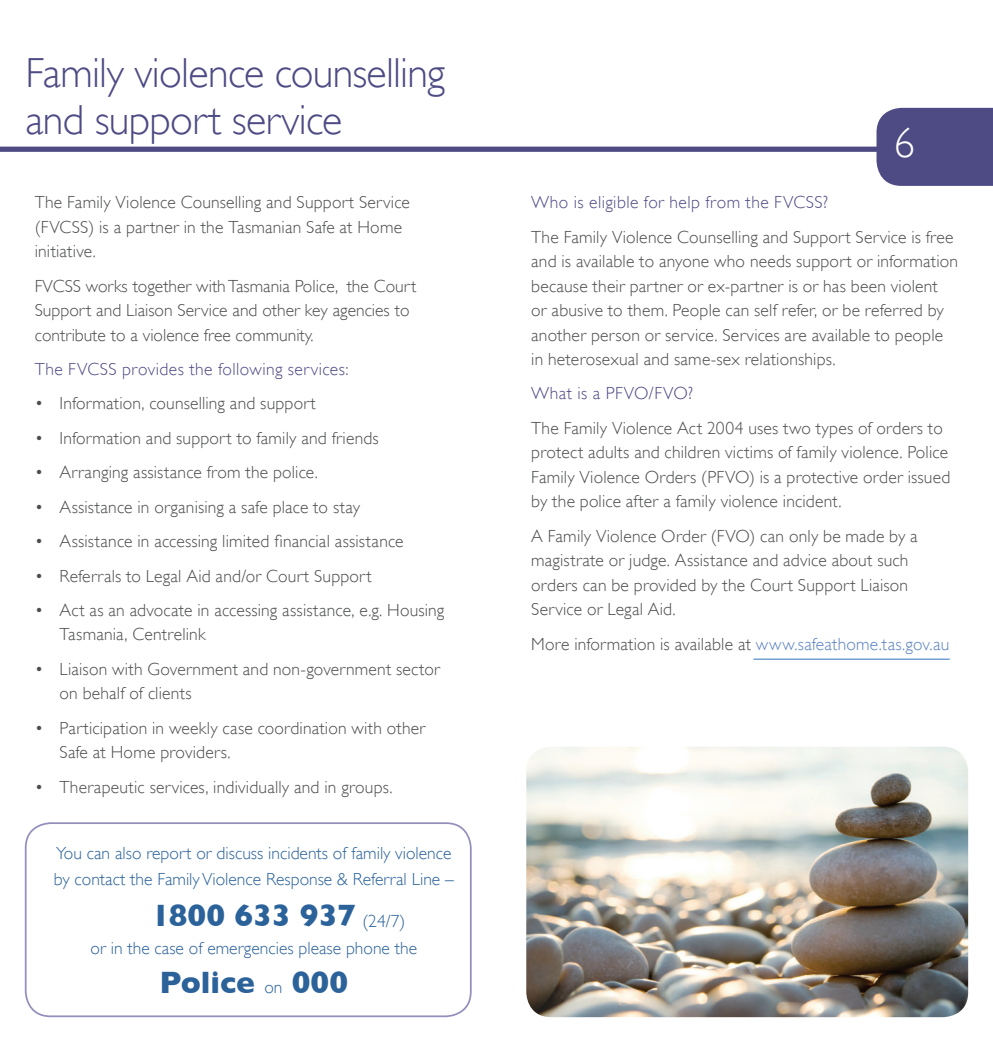
<style>
.page{position:relative;width:993px;height:1042px;background:#fff}
.page>*{position:absolute;margin:0;border:0;box-sizing:border-box;transform-origin:0 0}
.Big_Headings{font:300 42px/47.2px "Gill Sans";letter-spacing:-.015em;color:#4d4a84}
.Big_Headings-2{font:300 42px "Gill Sans";color:#fff}
.t1{font:700 31.5px "Gill Sans";color:#2b629a}
.Copy{font:300 17.5px/24.5px "Gill Sans";letter-spacing:.01em;color:#4b4c4d}
.t2{font:300 17.5px/26.2px "Gill Sans";color:#2b629a}
.Questions_sections{font:300 17.5px/24.5px "Gill Sans";color:#4b4c4d}
.Questions_sections-2{font:300 17.5px "Gill Sans";letter-spacing:.025em;color:#4d4a84}
.s1{font-weight:300;font-size:17.5px}
.s2{color:#5a81c1}
</style>
<div class="page">
<div style="left:876px;top:108px;width:116px;height:78px;background:#4d4a84"></div>
<div style="left:0;top:147px;width:949px;height:5px;background:#4d4a84"></div>
<img style="left:526px;top:747px;width:441px;height:270px">
<div style="left:25px;top:822px;width:446px;height:195px;border:2px solid #938fbc;border-radius:25px"></div>
<hr style="left:753px;top:659px;width:196px;height:1px;background:#3073ba">
<p class="Big_Headings" style="left:25px;top:49px;width:421px">Family violence counselling and support service</p>
<p class="Copy" style="left:35px;top:190px;width:376px">The Family Violence Counselling and Support Service (FVCSS) is a partner in the Tasmanian Safe at Home initiative.</p>
<p class="Questions_sections" style="left:35px;top:273px;width:383px">FVCSS works together with Tasmania Police, the Court<br>Support and Liaison Service and other key agencies to contribute to a violence free community.</p>
<p class="Questions_sections-2" style="left:35px;top:359px;width:315px">The FVCSS provides the following services:</p>
<p class="Copy" style="left:35px;top:391px;width:282px">• Information, counselling and support</p>
<p class="Copy" style="left:35px;top:426px;width:345px">• Information and support to family and friends</p>
<p class="Copy" style="left:35px;top:460px;width:284px">• Arranging assistance from the police.</p>
<p class="Copy" style="left:35px;top:494px;width:327px">• Assistance in organising a safe place to stay</p>
<p class="Copy" style="left:35px;top:529px;width:370px">• Assistance in accessing limited financial assistance</p>
<p class="Copy" style="left:35px;top:563px;width:338px">• Referrals to Legal Aid and/or Court Support</p>
<p class="Copy" style="left:60px;top:598px;width:386px;text-indent:-25px">• Act as an advocate in accessing assistance, e.g. Housing<br>Tasmania, Centrelink</p>
<p class="Copy" style="left:60px;top:657px;width:382px;text-indent:-25px">• Liaison with Government and non-government sector on behalf of clients</p>
<p class="Copy" style="left:60px;top:716px;width:367px;text-indent:-25px">• Participation in weekly case coordination with other<br>Safe at Home providers.</p>
<p class="Copy" style="left:35px;top:774px;width:359px">• Therapeutic services, individually and in groups.</p>
<p class="t2" style="left:54px;top:839px;width:401px">You can also report or discuss incidents of family violence by contact the Family Violence Response &amp; Referral Line –</p>
<p class="t1" style="left:151px;top:897px;width:206px">1800 633 937</p>
<p class="t2" style="left:90px;top:935px;width:328px">or in the case of emergencies please phone the</p>
<p class="t1" style="left:159px;top:964px;width:190px">Police <span class="s1">on</span> 000</p>
<p class="t2" style="left:362px;top:907px;width:44px">(24/7)</p>
<p class="Big_Headings-2" style="left:893px;top:119px;width:23px">6</p>
<p class="Questions_sections-2" style="left:531px;top:192px;width:298px">Who is eligible for help from the FVCSS?</p>
<p class="Copy" style="left:531px;top:224px;width:428px">The Family Violence Counselling and Support Service is free and is available to anyone who needs support or information because their partner or ex-partner is or has been violent<br>or abusive to them. People can self refer, or be referred by another person or service. Services are available to people in heterosexual and same-sex relationships.</p>
<p class="Questions_sections-2" style="left:531px;top:384px;width:163px">What is a PFVO/FVO?</p>
<p class="Copy" style="left:531px;top:416px;width:420px">The Family Violence Act 2004 uses two types of orders to protect adults and children victims of family violence. Police Family Violence Orders (PFVO) is a protective order issued by the police after a family violence incident.</p>
<p class="Copy" style="left:531px;top:524px;width:388px">A Family Violence Order (FVO) can only be made by a magistrate or judge. Assistance and advice about such orders can be provided by the Court Support Liaison Service or Legal Aid.</p>
<p class="Copy" style="left:531px;top:632px;width:419px">More information is available at <span class="s2">www.safeathome.tas.gov.au</span></p>
</div>
